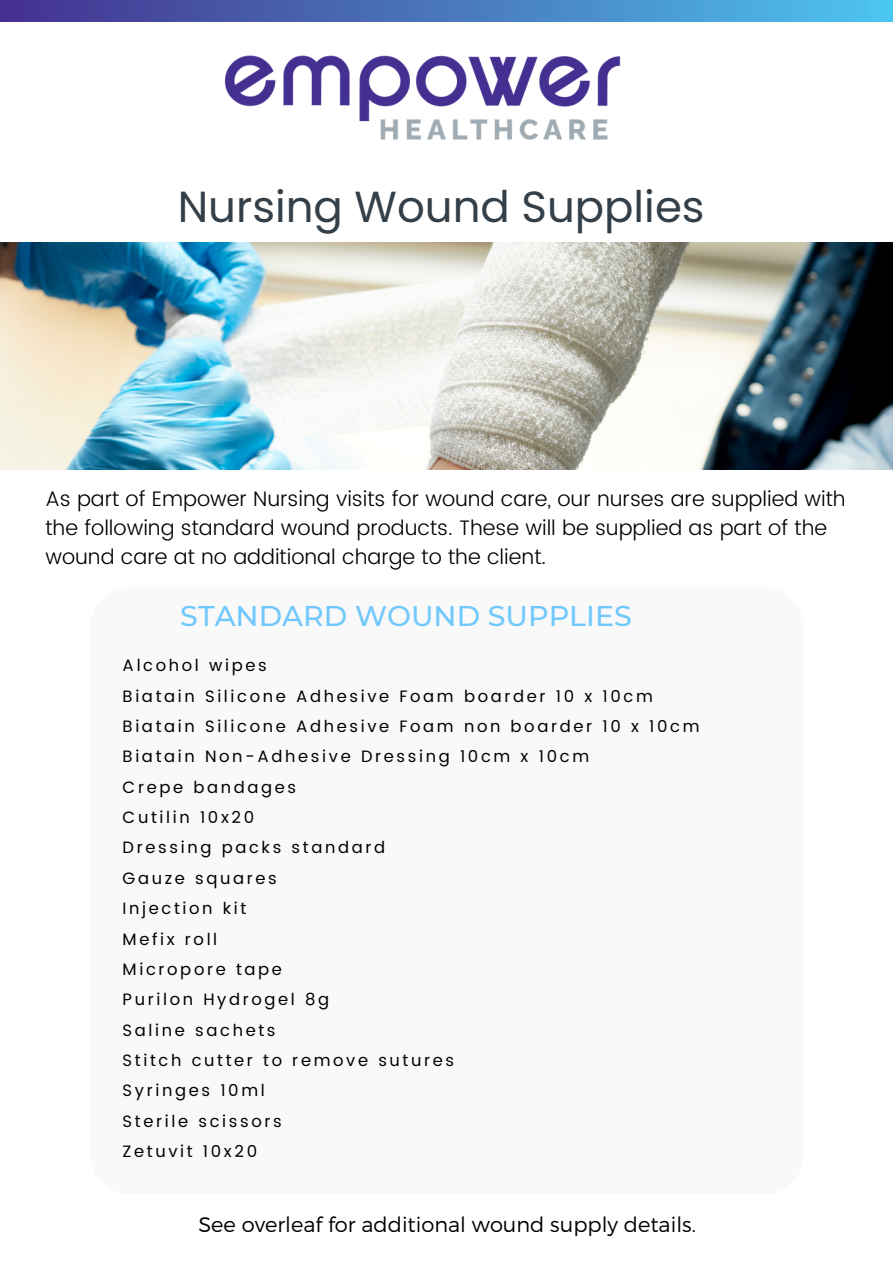
<style>
.page{position:relative;width:893px;height:1264px;background:#fff}
.page>*{position:absolute;margin:0;border:0;box-sizing:border-box;transform-origin:0 0}
.t1{font:43.5px "Poppins";color:#333f49}
.t2{font:500 28.5px "Montserrat";color:#71c8fd}
.t3{font:300 21px/29.2px "Poppins";color:#000}
.t4{font:300 21px "Montserrat";color:#000}
.t5{font:16.5px/30.3px "Poppins";letter-spacing:.16em;color:#000}
</style>
<div class="page">
<img style="left:0;top:242px;width:892px;height:227px">
<img style="left:1px;top:0;width:891px;height:21px">
<img style="left:178px;top:6px;width:490px;height:134px">
<h1 class="t1" style="left:178px;top:176px;width:528px">Nursing Wound Supplies</h1>
<p class="t3" style="left:45px;top:483px;width:801px">As part of Empower Nursing visits for wound care, our nurses are supplied with the following standard wound products. These will be supplied as part of the wound care at no additional charge to the client.</p>
<h2 class="t2" style="left:180px;top:598px;width:453px">STANDARD WOUND SUPPLIES</h2>
<p class="t5" style="left:123px;top:650px;width:578px">Alcohol wipes<br>Biatain Silicone Adhesive Foam boarder 10 x 10cm<br>Biatain Silicone Adhesive Foam non boarder 10 x 10cm<br>Biatain Non-Adhesive Dressing 10cm x 10cm<br>Crepe bandages<br>Cutilin 10x20<br>Dressing packs standard<br>Gauze squares<br>Injection kit<br>Mefix roll<br>Micropore tape<br>Purilon Hydrogel 8g<br>Saline sachets<br>Stitch cutter to remove sutures<br>Syringes 10ml<br>Sterile scissors<br>Zetuvit 10x20</p>
<p class="t4" style="left:198px;top:1210px;width:499px">See overleaf for additional wound supply details.</p>
</div>
